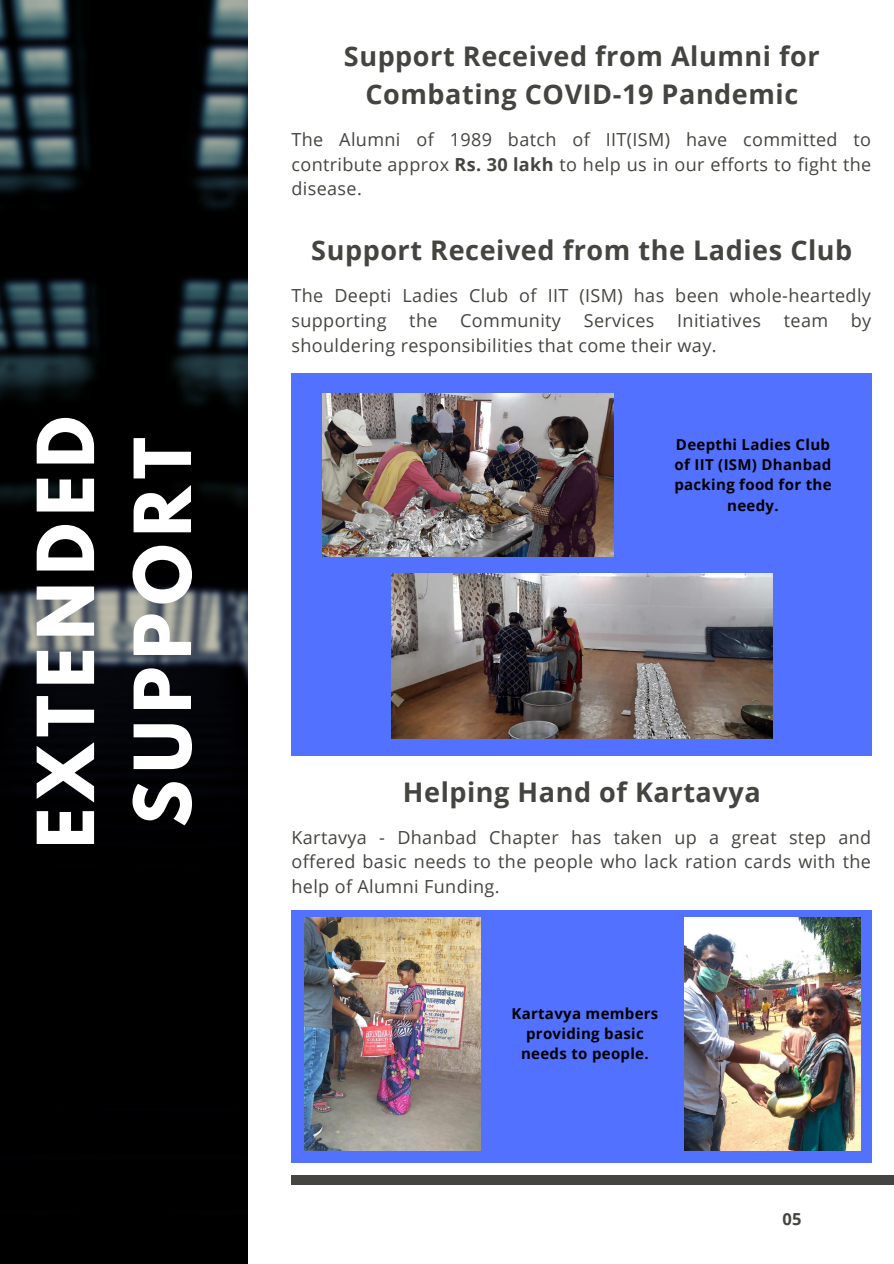
<style>
.page{position:relative;width:894px;height:1264px;background:#fff}
.page>*{position:absolute;margin:0;border:0;box-sizing:border-box;transform-origin:0 0}
.t1{font:700 69.6px/96.9px "League Spartan";letter-spacing:.11em;color:#fff;text-align:center}
.t2{font:700 27px/37.2px "Open Sans";letter-spacing:.02em;color:#444440;text-align:center}
.t3{font:18px/24.8px "Open Sans";letter-spacing:.02em;color:#444440;text-align:justify}
.t4{font:700 16.5px "Open Sans";color:#444440}
.t5{font:700 15px/20.2px "Open Sans";letter-spacing:.02em;color:#000;text-align:center}
.s1{font-weight:700}
</style>
<div class="page">
<img style="left:0;top:0;width:248px;height:1263px">
<div style="left:291px;top:1175px;width:602px;height:9px;background:#444440"></div>
<div style="left:291px;top:373px;width:581px;height:383px;background:#5271ff"></div>
<img style="left:322px;top:393px;width:291px;height:164px">
<img style="left:391px;top:573px;width:381px;height:165px">
<div style="left:291px;top:909px;width:580px;height:253px;background:#5271ff"></div>
<img style="left:304px;top:917px;width:176px;height:233px">
<img style="left:684px;top:917px;width:176px;height:233px">
<h1 class="t1" style="left:26px;top:848px;width:433px;rotate:-90deg">EXTENDED<br>SUPPORT</h1>
<h2 class="t2" style="left:344px;top:37px;width:477px">Support Received from Alumni for<br>Combating COVID-19 Pandemic</h2>
<p class="t3" style="left:291px;top:126px;width:581px">The Alumni of 1989 batch of IIT(ISM) have committed to contribute approx <span class="s1">Rs. 30 lakh</span> to help us in our efforts to fight the disease.</p>
<h2 class="t2" style="left:311px;top:231px;width:542px">Support Received from the Ladies Club</h2>
<p class="t3" style="left:291px;top:282px;width:581px">The Deepti Ladies Club of IIT (ISM) has been whole-heartedly supporting</p>
<p class="t3" style="left:409px;top:307px;width:30px">the</p>
<p class="t3" style="left:460px;top:307px;width:102px">Community</p>
<p class="t3" style="left:583px;top:307px;width:72px">Services</p>
<p class="t3" style="left:677px;top:307px;width:85px">Initiatives</p>
<p class="t3" style="left:783px;top:307px;width:46px">team</p>
<p class="t3" style="left:850px;top:307px;width:22px">by</p>
<p class="t3" style="left:291px;top:332px;width:426px">shouldering responsibilities that come their way.</p>
<p class="t5" style="left:674px;top:434px;width:158px">Deepthi Ladies Club of IIT (ISM) Dhanbad packing food for the needy.</p>
<h2 class="t2" style="left:403px;top:772px;width:359px">Helping Hand of Kartavya</h2>
<p class="t3" style="left:291px;top:824px;width:581px">Kartavya - Dhanbad Chapter has taken up a great step and offered basic needs to the people who lack ration cards with the help of Alumni Funding.</p>
<p class="t5" style="left:511px;top:1002px;width:148px">Kartavya members providing basic needs to people.</p>
<p class="t4" style="left:782px;top:1206px;width:21px">05</p>
</div>
